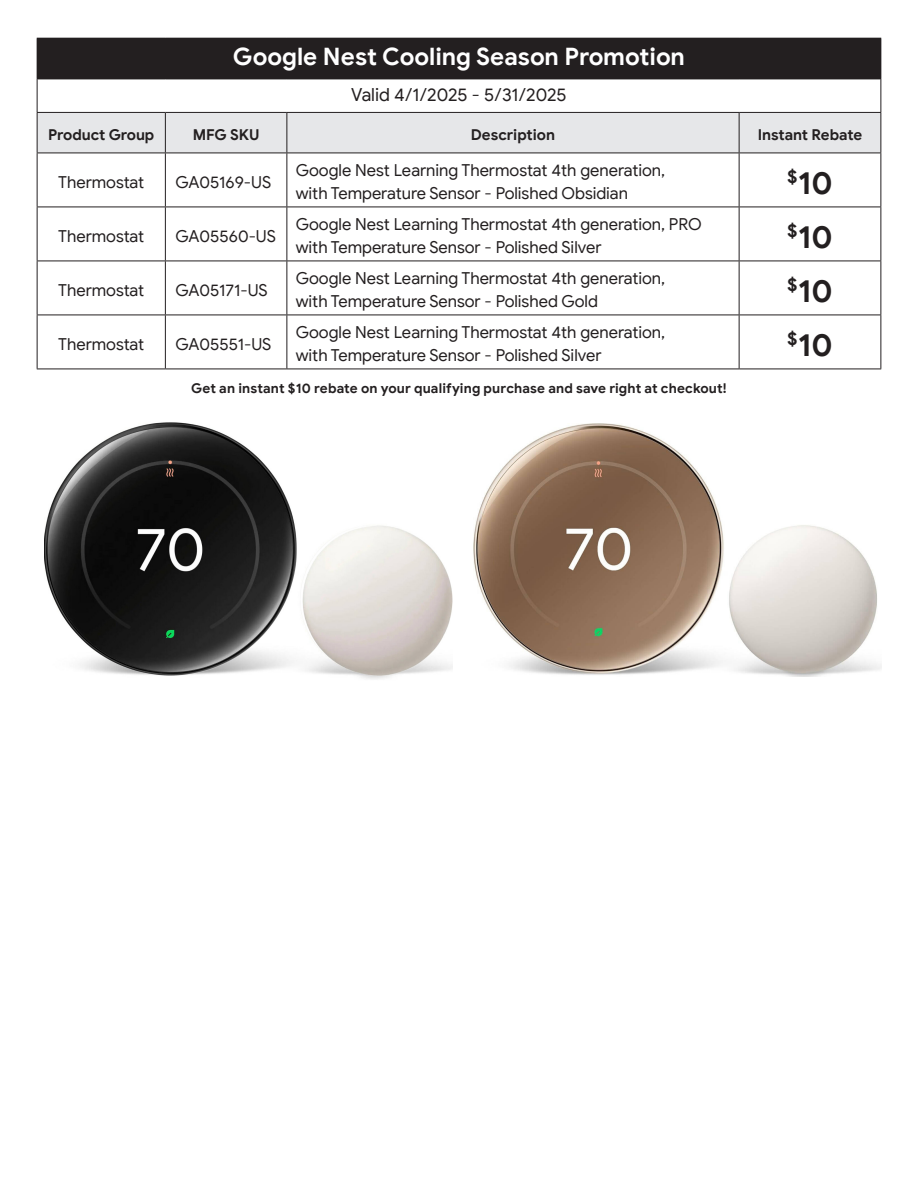
<style>
.page{position:relative;width:918px;height:1188px;background:#fff}
.page>*{position:absolute;margin:0;border:0;box-sizing:border-box;transform-origin:0 0}
.t1{font:700 31.5px "Google Sans";color:#231f20}
.t2{font:700 24px "Google Sans";color:#fff}
.t3{font:18px "Google Sans";color:#231f20}
.t4{font:16.5px "Google Sans";color:#231f20}
.t5{font:700 15px "Google Sans";letter-spacing:-.005em;color:#231f20}
.t6{font:700 13.5px "Google Sans";letter-spacing:.01em;color:#231f20}
</style>
<div class="page">
<div style="left:37px;top:38px;width:844px;height:41px;background:#231f20"></div>
<div style="left:38px;top:113px;width:842px;height:40px;background:#e6e7e9"></div>
<hr style="left:37px;top:112px;width:128px;height:1px;background:#231f20">
<hr style="left:165px;top:112px;width:122px;height:1px;background:#231f20">
<hr style="left:165px;top:113px;width:1px;height:40px;background:#231f20">
<hr style="left:287px;top:112px;width:452px;height:1px;background:#231f20">
<hr style="left:286px;top:113px;width:1px;height:40px;background:#231f20">
<hr style="left:739px;top:112px;width:142px;height:1px;background:#231f20">
<hr style="left:739px;top:113px;width:1px;height:40px;background:#231f20">
<hr style="left:37px;top:153px;width:128px;height:1px;background:#231f20">
<hr style="left:165px;top:153px;width:122px;height:1px;background:#231f20">
<hr style="left:165px;top:153px;width:1px;height:54px;background:#231f20">
<hr style="left:287px;top:153px;width:452px;height:1px;background:#231f20">
<hr style="left:286px;top:153px;width:1px;height:54px;background:#231f20">
<hr style="left:739px;top:153px;width:142px;height:1px;background:#231f20">
<hr style="left:739px;top:153px;width:1px;height:54px;background:#231f20">
<hr style="left:37px;top:207px;width:128px;height:1px;background:#231f20">
<hr style="left:165px;top:207px;width:122px;height:1px;background:#231f20">
<hr style="left:165px;top:207px;width:1px;height:54px;background:#231f20">
<hr style="left:287px;top:207px;width:452px;height:1px;background:#231f20">
<hr style="left:286px;top:207px;width:1px;height:54px;background:#231f20">
<hr style="left:739px;top:207px;width:142px;height:1px;background:#231f20">
<hr style="left:739px;top:207px;width:1px;height:54px;background:#231f20">
<hr style="left:37px;top:261px;width:128px;height:1px;background:#231f20">
<hr style="left:165px;top:261px;width:122px;height:1px;background:#231f20">
<hr style="left:165px;top:261px;width:1px;height:54px;background:#231f20">
<hr style="left:287px;top:261px;width:452px;height:1px;background:#231f20">
<hr style="left:286px;top:261px;width:1px;height:54px;background:#231f20">
<hr style="left:739px;top:261px;width:142px;height:1px;background:#231f20">
<hr style="left:739px;top:261px;width:1px;height:54px;background:#231f20">
<hr style="left:37px;top:315px;width:128px;height:1px;background:#231f20">
<hr style="left:165px;top:315px;width:122px;height:1px;background:#231f20">
<hr style="left:165px;top:315px;width:1px;height:54px;background:#231f20">
<hr style="left:287px;top:315px;width:452px;height:1px;background:#231f20">
<hr style="left:286px;top:315px;width:1px;height:54px;background:#231f20">
<hr style="left:739px;top:315px;width:142px;height:1px;background:#231f20">
<hr style="left:739px;top:315px;width:1px;height:54px;background:#231f20">
<hr style="left:37px;top:369px;width:128px;height:1px;background:#231f20">
<hr style="left:165px;top:369px;width:122px;height:1px;background:#231f20">
<hr style="left:287px;top:369px;width:452px;height:1px;background:#231f20">
<hr style="left:739px;top:369px;width:142px;height:1px;background:#231f20">
<hr style="left:37px;top:79px;width:1px;height:33px;background:#231f20">
<hr style="left:880px;top:79px;width:1px;height:33px;background:#231f20">
<hr style="left:37px;top:113px;width:1px;height:40px;background:#231f20">
<hr style="left:880px;top:113px;width:1px;height:40px;background:#231f20">
<hr style="left:37px;top:153px;width:1px;height:54px;background:#231f20">
<hr style="left:880px;top:153px;width:1px;height:54px;background:#231f20">
<hr style="left:37px;top:207px;width:1px;height:54px;background:#231f20">
<hr style="left:880px;top:207px;width:1px;height:54px;background:#231f20">
<hr style="left:37px;top:261px;width:1px;height:54px;background:#231f20">
<hr style="left:880px;top:261px;width:1px;height:54px;background:#231f20">
<hr style="left:37px;top:315px;width:1px;height:54px;background:#231f20">
<hr style="left:880px;top:315px;width:1px;height:54px;background:#231f20">
<img style="left:44px;top:422px;width:408px;height:257px">
<img style="left:473px;top:423px;width:408px;height:253px">
<p class="t2" style="left:233px;top:42px;width:454px">Google Nest Cooling Season Promotion</p>
<p class="t3" style="left:351px;top:84px;width:217px">Valid 4/1/2025 - 5/31/2025</p>
<p class="t5" style="left:48px;top:125px;width:108px">Product Group</p>
<p class="t5" style="left:193px;top:125px;width:68px">MFG SKU</p>
<p class="t5" style="left:471px;top:125px;width:86px">Description</p>
<p class="t5" style="left:758px;top:125px;width:106px">Instant Rebate</p>
<p class="t4" style="left:58px;top:172px;width:88px">Thermostat</p>
<p class="t4" style="left:175px;top:172px;width:97px">GA05169-US</p>
<p class="t4" style="left:296px;top:161px;width:371px">Google Nest Learning Thermostat 4th generation,</p>
<p class="t4" style="left:296px;top:183px;width:334px">with Temperature Sensor - Polished Obsidian</p>
<p class="t1" style="left:787px;top:163px;width:47px"><sup>$</sup>10</p>
<p class="t4" style="left:58px;top:226px;width:88px">Thermostat</p>
<p class="t4" style="left:175px;top:226px;width:102px">GA05560-US</p>
<p class="t4" style="left:58px;top:280px;width:88px">Thermostat</p>
<p class="t4" style="left:175px;top:280px;width:94px">GA05171-US</p>
<p class="t4" style="left:58px;top:334px;width:88px">Thermostat</p>
<p class="t4" style="left:175px;top:334px;width:98px">GA05551-US</p>
<p class="t4" style="left:296px;top:215px;width:407px">Google Nest Learning Thermostat 4th generation, PRO</p>
<p class="t4" style="left:296px;top:237px;width:307px">with Temperature Sensor - Polished Silver</p>
<p class="t4" style="left:296px;top:269px;width:371px">Google Nest Learning Thermostat 4th generation,</p>
<p class="t4" style="left:296px;top:291px;width:304px">with Temperature Sensor - Polished Gold</p>
<p class="t4" style="left:296px;top:323px;width:371px">Google Nest Learning Thermostat 4th generation,</p>
<p class="t4" style="left:296px;top:345px;width:307px">with Temperature Sensor - Polished Silver</p>
<p class="t6" style="left:191px;top:380px;width:537px">Get an instant $10 rebate on your qualifying purchase and save right at checkout!</p>
<p class="t1" style="left:787px;top:217px;width:47px"><sup>$</sup>10</p>
<p class="t1" style="left:787px;top:271px;width:47px"><sup>$</sup>10</p>
<p class="t1" style="left:787px;top:325px;width:47px"><sup>$</sup>10</p>
</div>
